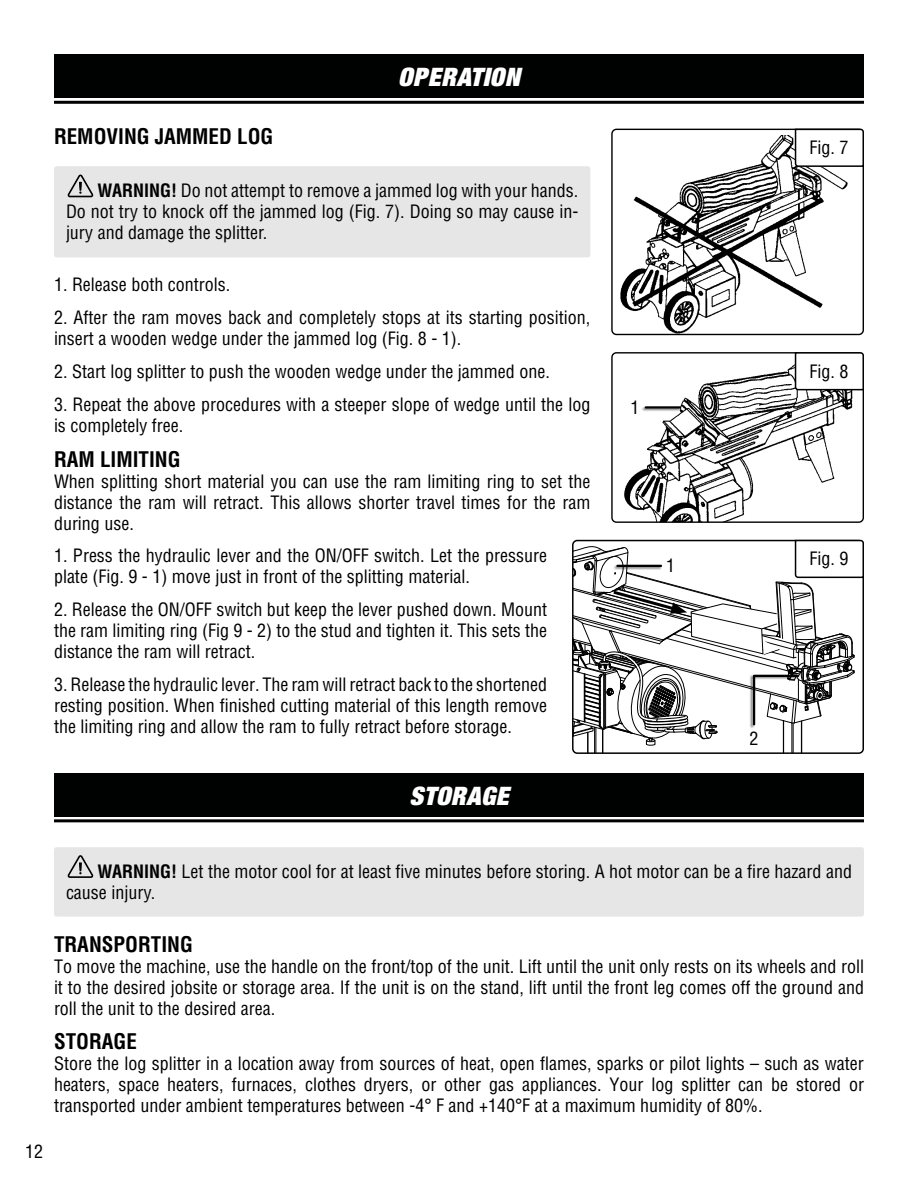
<style>
.page{position:relative;width:918px;height:1188px;background:#fff}
.page>*{position:absolute;margin:0;border:0;box-sizing:border-box;transform-origin:0 0}
.t1{font:italic 900 expanded 25.5px "Helvetica Neue";letter-spacing:.025em;color:#fff}
.t2{font:700 condensed 21px "Helvetica LT Std";color:#000}
.t3{font:condensed 18px/21px "Helvetica LT Std";color:#000;text-align:justify}
.t4{font:12.75px "Arial";color:#000}
.s1{font-weight:700}
</style>
<div class="page">
<div style="left:54px;top:54px;width:810px;height:44px;background:#000101"></div>
<hr style="left:54px;top:101px;width:810px;height:3px;background:#000">
<div style="left:54px;top:166px;width:536px;height:91px;background:#e6e6e6;border-radius:3px"></div>
<svg style="left:68px;top:175px;width:25px;height:22px"></svg>
<img style="left:620px;top:136px;width:228px;height:197px">
<div style="left:611px;top:129px;width:253px;height:206px;border:1px solid #000;border-radius:4px"></div>
<svg style="left:794px;top:128px;width:70px;height:40px"></svg>
<img style="left:624px;top:365px;width:237px;height:156px">
<div style="left:611px;top:352px;width:253px;height:171px;border:1px solid #000;border-radius:4px"></div>
<svg style="left:794px;top:352px;width:70px;height:39px"></svg>
<div style="left:641px;top:406px;width:41px;height:6px;background:#000;opacity:.5"></div>
<hr style="left:646px;top:406px;width:34px;height:3px;background:#000101">
<svg style="left:573px;top:539px;width:291px;height:214px"></svg>
<div style="left:54px;top:773px;width:810px;height:44px;background:#000101"></div>
<hr style="left:54px;top:819px;width:810px;height:3px;background:#000">
<div style="left:54px;top:847px;width:810px;height:70px;background:#e6e6e6;border-radius:3px"></div>
<svg style="left:68px;top:855px;width:25px;height:23px"></svg>
<h1 class="t1" style="left:398px;top:61px;width:123px">OPERATION</h1>
<p class="t2" style="left:54px;top:123px;width:221px">REMOVING JAMMED LOG</p>
<p class="t3" style="left:66px;top:180px;width:514px;text-indent:32px"><span class="s1">WARNING!</span> Do not attempt to remove a jammed log with your hands.<br>Do not try to knock off the jammed log (Fig. 7). Doing so may cause in&shy;jury and damage the splitter.</p>
<p class="t3" style="left:54px;top:274px;width:178px">1. Release both controls.</p>
<p class="t3" style="left:54px;top:307px;width:538px">2. After the ram moves back and completely stops at its starting position, insert a wooden wedge under the jammed log (Fig. 8 - 1).</p>
<p class="t3" style="left:54px;top:361px;width:497px">2. Start log splitter to push the wooden wedge under the jammed one.</p>
<p class="t3" style="left:54px;top:394px;width:538px">3. Repeat the above procedures with a steeper slope of wedge until the log is completely free.</p>
<p class="t2" style="left:54px;top:446px;width:128px">RAM LIMITING</p>
<p class="t3" style="left:54px;top:471px;width:538px">When splitting short material you can use the ram limiting ring to set the distance the ram will retract. This allows shorter travel times for the ram during use.</p>
<p class="t3" style="left:54px;top:545px;width:495px">1. Press the hydraulic lever and the ON/OFF switch. Let the pressure plate (Fig. 9 - 1) move just in front of the splitting material.</p>
<p class="t3" style="left:54px;top:599px;width:495px">2. Release the ON/OFF switch but keep the lever pushed down. Mount the ram limiting ring (Fig 9 - 2) to the stud and tighten it. This sets the distance the ram will retract.</p>
<p class="t3" style="left:54px;top:674px;width:495px">3. Release the hydraulic lever. The ram will retract back to the shortened resting position. When finished cutting material of this length remove the limiting ring and allow the ram to fully retract before storage.</p>
<h1 class="t1" style="left:409px;top:779px;width:101px">STORAGE</h1>
<p class="t3" style="left:630px;top:397px;width:10px">1</p>
<p class="t3" style="left:666px;top:555px;width:10px">1</p>
<p class="t3" style="left:809px;top:137px;width:41px">Fig. 7</p>
<p class="t3" style="left:809px;top:361px;width:41px">Fig. 8</p>
<p class="t3" style="left:809px;top:548px;width:41px">Fig. 9</p>
<p class="t3" style="left:750px;top:728px;width:10px">2</p>
<p class="t3" style="left:66px;top:861px;width:788px;text-indent:32px"><span class="s1">WARNING!</span> Let the motor cool for at least five minutes before storing. A hot motor can be a fire hazard and cause injury.</p>
<p class="t3" style="left:25px;top:1141px;width:19px">12</p>
<p class="t2" style="left:54px;top:931px;width:140px">TRANSPORTING</p>
<p class="t3" style="left:54px;top:956px;width:812px">To move the machine, use the handle on the front/top of the unit. Lift until the unit only rests on its wheels and roll it to the desired jobsite or storage area. If the unit is on the stand, lift until the front leg comes off the ground and roll the unit to the desired area.</p>
<p class="t2" style="left:54px;top:1029px;width:84px">STORAGE</p>
<p class="t3" style="left:54px;top:1053px;width:812px">Store the log splitter in a location away from sources of heat, open flames, sparks or pilot lights – such as water heaters, space heaters, furnaces, clothes dryers, or other gas appliances. Your log splitter can be stored or transported under ambient temperatures between -4° F and +140°F at a maximum humidity of 80%.</p>
<p class="t4" style="left:573px;top:1053px;width:15px">16</p>
</div>
